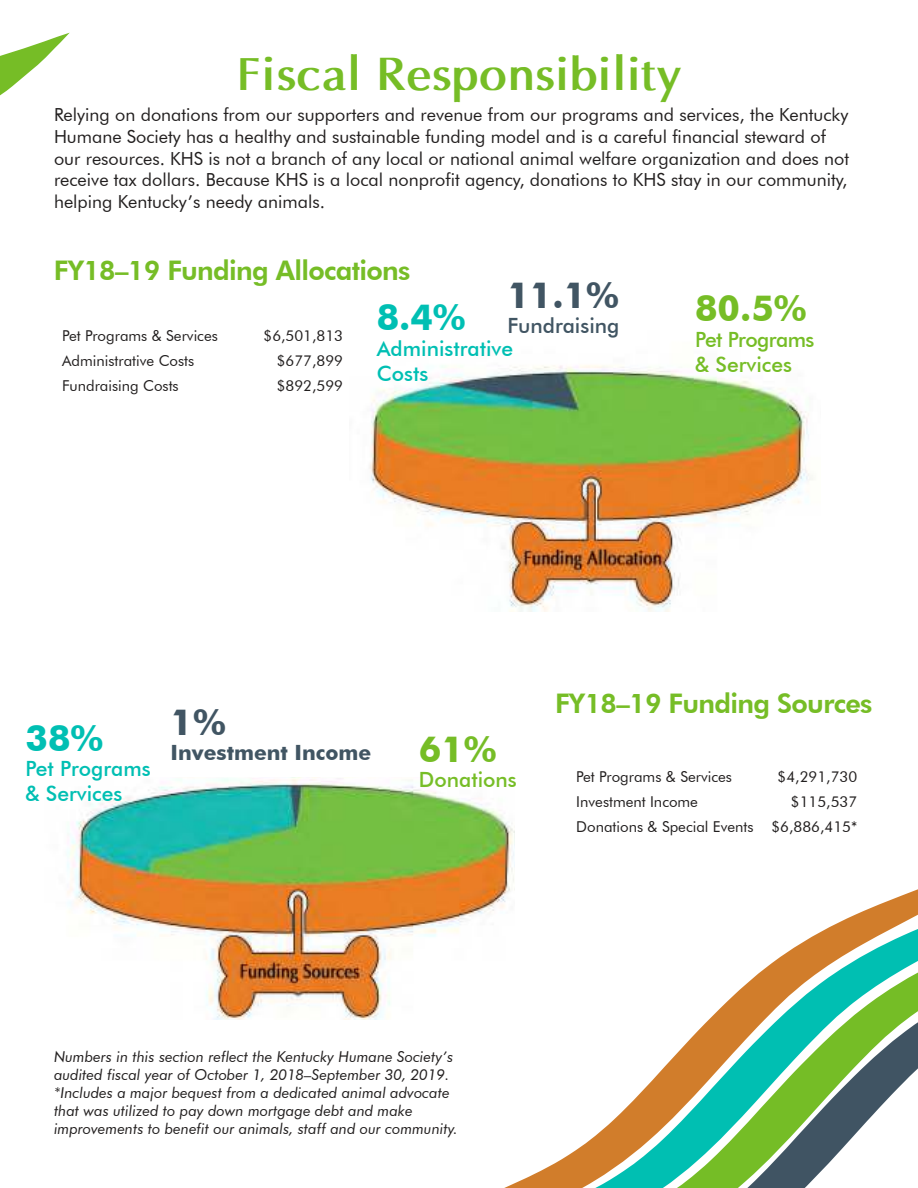
<style>
.page{position:relative;width:918px;height:1188px;background:#fff}
.page>*{position:absolute;margin:0;border:0;box-sizing:border-box;transform-origin:0 0}
.t1{font:700 46.5px "Optima";color:#76bd26}
.t2{font:700 36px "Futura BT";color:#76bd26}
.t3{font:700 36px "Futura BT";color:#00bfb3}
.t4{font:700 36px "Futura BT";color:#415563}
.t5{font:800 27px "Futura BT";letter-spacing:-.025em;color:#76bd26}
.t6{font:500 21px/25.2px "Futura BT";color:#00bfb3}
.t7{font:500 21px/25.2px "Futura BT";letter-spacing:-.025em;color:#76bd26}
.t8{font:700 21px "Futura BT";color:#415563}
.t9{font:500 21px "Futura BT";color:#415563}
.t10{font:500 21px "Futura BT";color:#76bd26}
.t11{font:18px/21.6px "Futura BT";color:#221f1f}
.t12{font:italic 15px/18px "Futura BT";color:#221f1f}
.t13{font:15px/24.9px "Futura BT";color:#221f1f;text-align:right}
</style>
<div class="page">
<svg style="left:504px;top:889px;width:414px;height:299px"></svg>
<img style="left:67px;top:777px;width:448px;height:243px">
<img style="left:369px;top:365px;width:444px;height:246px">
<svg style="left:0;top:33px;width:70px;height:63px"></svg>
<h1 class="t1" style="left:236px;top:54px;width:447px">Fiscal Responsibility</h1>
<p class="t11" style="left:54px;top:105px;width:797px">Relying on donations from our supporters and revenue from our programs and services, the Kentucky Humane Society has a healthy and sustainable funding model and is a careful financial steward of our resources. KHS is not a branch of any local or national animal welfare organization and does not receive tax dollars. Because KHS is a local nonprofit agency, donations to KHS stay in our community, helping Kentucky’s needy animals.</p>
<h3 class="t5" style="left:54px;top:259px;width:358px">FY18–19 Funding Allocations</h3>
<h2 class="t4" style="left:507px;top:282px;width:113px">11.1%</h2>
<p class="t9" style="left:507px;top:317px;width:114px">Fundraising</p>
<h2 class="t3" style="left:377px;top:304px;width:90px">8.4%</h2>
<p class="t6" style="left:377px;top:337px;width:138px">Administrative<br>Costs</p>
<p class="t13" style="left:62px;top:325px;width:157px">Pet Programs &amp; Services</p>
<p class="t13" style="left:263px;top:325px;width:81px">$6,501,813</p>
<p class="t13" style="left:62px;top:349px;width:133px">Administrative Costs</p>
<p class="t13" style="left:277px;top:349px;width:68px">$677,899</p>
<p class="t13" style="left:62px;top:374px;width:118px">Fundraising Costs</p>
<p class="t13" style="left:277px;top:374px;width:68px">$892,599</p>
<h2 class="t2" style="left:695px;top:295px;width:113px">80.5%</h2>
<p class="t7" style="left:695px;top:328px;width:121px">Pet Programs &amp; Services</p>
<h2 class="t3" style="left:26px;top:725px;width:79px">38%</h2>
<p class="t6" style="left:26px;top:758px;width:127px">Pet Programs &amp; Services</p>
<h2 class="t4" style="left:171px;top:709px;width:57px">1%</h2>
<p class="t8" style="left:171px;top:745px;width:202px">Investment Income</p>
<h2 class="t2" style="left:419px;top:736px;width:79px">61%</h2>
<p class="t10" style="left:419px;top:771px;width:99px">Donations</p>
<h3 class="t5" style="left:555px;top:692px;width:319px">FY18–19 Funding Sources</h3>
<p class="t13" style="left:576px;top:765px;width:157px">Pet Programs &amp; Services</p>
<p class="t13" style="left:778px;top:765px;width:81px">$4,291,730</p>
<p class="t13" style="left:576px;top:790px;width:123px">Investment Income</p>
<p class="t13" style="left:576px;top:790px;width:282px">$115,537<br>Donations &amp; Special Events $6,886,415*</p>
<p class="t12" style="left:54px;top:1049px;width:405px">Numbers in this section reflect the Kentucky Humane Society’s audited fiscal year of October 1, 2018–September 30, 2019. *Includes a major bequest from a dedicated animal advocate that was utilized to pay down mortgage debt and make improvements to benefit our animals, staff and our community.</p>
</div>
